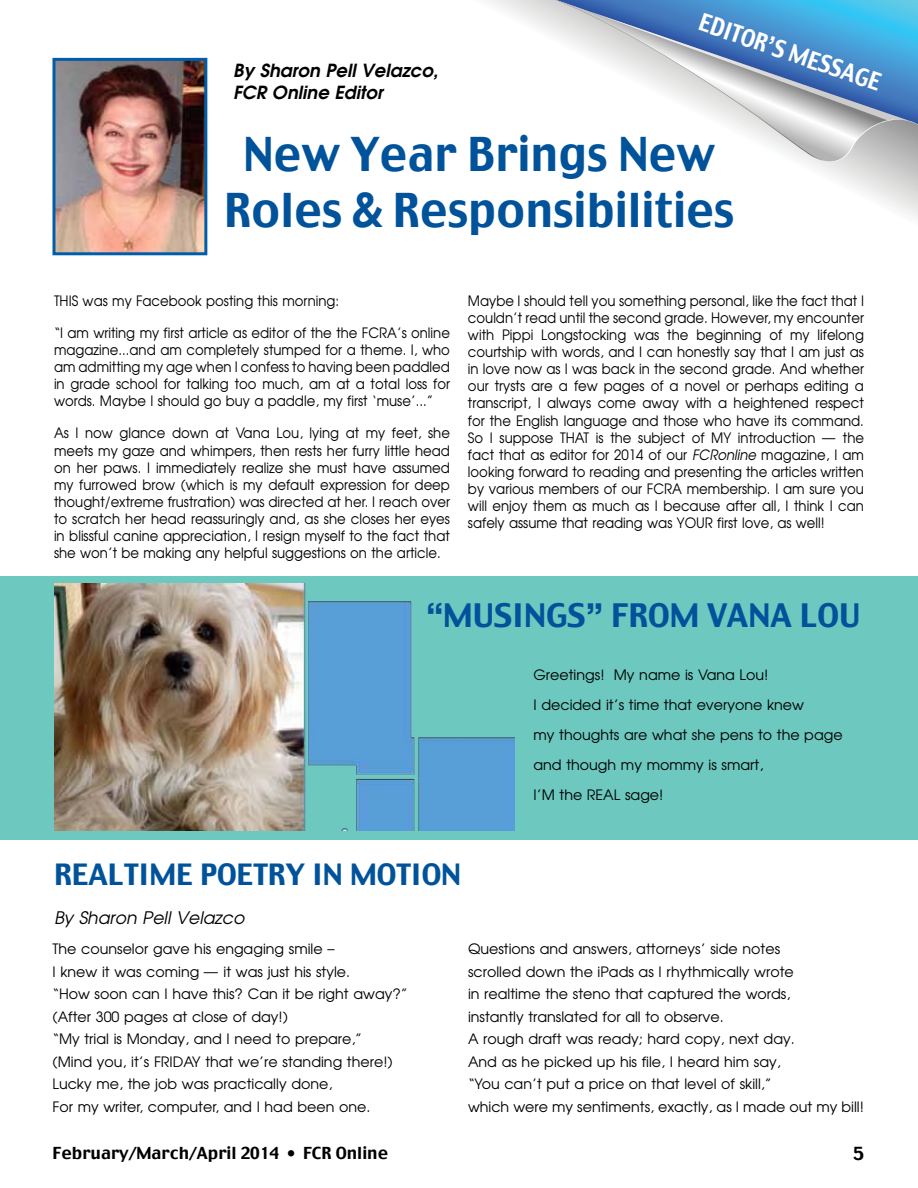
<style>
.page{position:relative;width:918px;height:1188px;background:#fff}
.page>*{position:absolute;margin:0;border:0;box-sizing:border-box;transform-origin:0 0}
.t1{font:46.5px/55.8px "Charcoal";color:#00539b;text-align:center;scale:.95 1}
.t2{font:32.25px "Charcoal";color:#00539b}
.t3{font:29.25px "Charcoal";color:#00539b}
.t4{font:24px "Charcoal";color:#fff;scale:.88 1}
.t5{font:italic 700 18px/21.6px "Avian";color:#000}
.t6{font:18px "Charcoal";color:#000}
.t7{font:italic 17.25px "Avian";color:#000}
.t8{font:16.5px "Charcoal";color:#000}
.t9{font:14.25px/17.1px "Avian";color:#000;text-align:justify;scale:.93 1}
.t10{font:14.25px/22.5px "Avian";color:#000}
.s1{font-style:italic}
.s2{font-size:15px}
</style>
<div class="page">
<div style="left:0;top:576px;width:918px;height:264px;background:#6dc8bf"></div>
<svg style="left:487px;top:0;width:431px;height:218px"></svg>
<svg style="left:556px;top:0;width:355px;height:161px"></svg>
<img style="left:56px;top:62px;width:147px;height:189px">
<div style="left:52px;top:58px;width:155px;height:197px;border:3px solid #005daa"></div>
<img style="left:54px;top:583px;width:460px;height:248px">
<svg style="left:590px;top:12px;width:328px;height:151px"></svg>
<h3 class="t4" style="left:705px;top:6px;width:31px;rotate:19deg">Editor</h3>
<h3 class="t4" style="left:772px;top:29px;width:66px;rotate:19deg">’s Messa</h3>
<p class="t5" style="left:233px;top:61px;width:206px">By Sharon Pell Velazco,<br>FCR Online Editor</p>
<h1 class="t1" style="left:224px;top:128px;width:539px">New Year Brings New<br>Roles &amp; Responsibilities</h1>
<p class="t9" style="left:54px;top:293px;width:308px">THIS was my Facebook posting this morning:</p>
<p class="t9" style="left:54px;top:325px;width:427px">“I am writing my first article as editor of the the FCRA’s online magazine...and am completely stumped for a theme. I, who am admitting my age when I confess to having been paddled in grade school for talking too much, am at a total loss for words. Maybe I should go buy a paddle, my first ‘muse’...”</p>
<p class="t9" style="left:54px;top:426px;width:427px">As I now glance down at Vana Lou, lying at my feet, she meets my gaze and whimpers, then rests her furry little head on her paws. I immediately realize she must have assumed my furrowed brow (which is my default expression for deep thought/extreme frustration) was directed at her. I reach over to scratch her head reassuringly and, as she closes her eyes in blissful canine appreciation, I resign myself to the fact that she won’t be making any helpful suggestions on the article.</p>
<p class="t9" style="left:468px;top:293px;width:427px">Maybe I should tell you something personal, like the fact that I couldn’t read until the second grade. However, my encounter with Pippi Longstocking was the beginning of my lifelong courtship with words, and I can honestly say that I am just as in love now as I was back in the second grade. And whether our trysts are a few pages of a novel or perhaps editing a transcript, I always come away with a heightened respect for the English language and those who have its command.<br>So I suppose THAT is the subject of MY introduction — the fact that as editor for 2014 of our <span class="s1">FCRonline</span> magazine, I am looking forward to reading and presenting the articles written by various members of our FCRA membership. I am sure you will enjoy them as much as I because after all, I think I can safely assume that reading was YOUR first love, as well!</p>
<h2 class="t2" style="left:426px;top:594px;width:436px">“MUSINGS” FROM VANA LOU</h2>
<h3 class="t3" style="left:54px;top:855px;width:409px">REALTIME POETRY IN MOTION</h3>
<p class="t7" style="left:54px;top:909px;width:192px">By Sharon Pell Velazco</p>
<p class="t10" style="left:534px;top:661px;width:311px;line-height:30px">Greetings! My name is Vana Lou!<br>I decided it’s time that everyone knew<br>my thoughts are what she pens to the page and though my mommy is smart,<br>I’M the REAL sage!</p>
<p class="t10" style="left:52px;top:939px;width:357px">The counselor gave his engaging smile –<br>I knew it was coming — it was just his style.<br>“How soon can I have this? Can it be right away?” (After 300 pages at close of day!)<br>“My trial is Monday, and I need to prepare,”<br>(Mind you, it’s FRIDAY that we’re standing there!)<br>Lucky me, the job was practically done,<br>For my writer, computer, and I had been one.</p>
<p class="t10" style="left:468px;top:939px;width:397px">Questions and answers, attorneys’ side notes<br>scrolled down the iPads as I rhythmically wrote<br>in realtime the steno that captured the words,<br>instantly translated for all to observe.<br>A rough draft was ready; hard copy, next day.<br>And as he picked up his file, I heard him say,<br>“You can’t put a price on that level of skill,”<br>which were my sentiments, exactly, as I made out my bill!</p>
<p class="t8" style="left:52px;top:1142px;width:337px">February/March/April 2014 <span class="s2">•</span> FCR Online</p>
<p class="t6" style="left:854px;top:1141px;width:12px">5</p>
</div>
